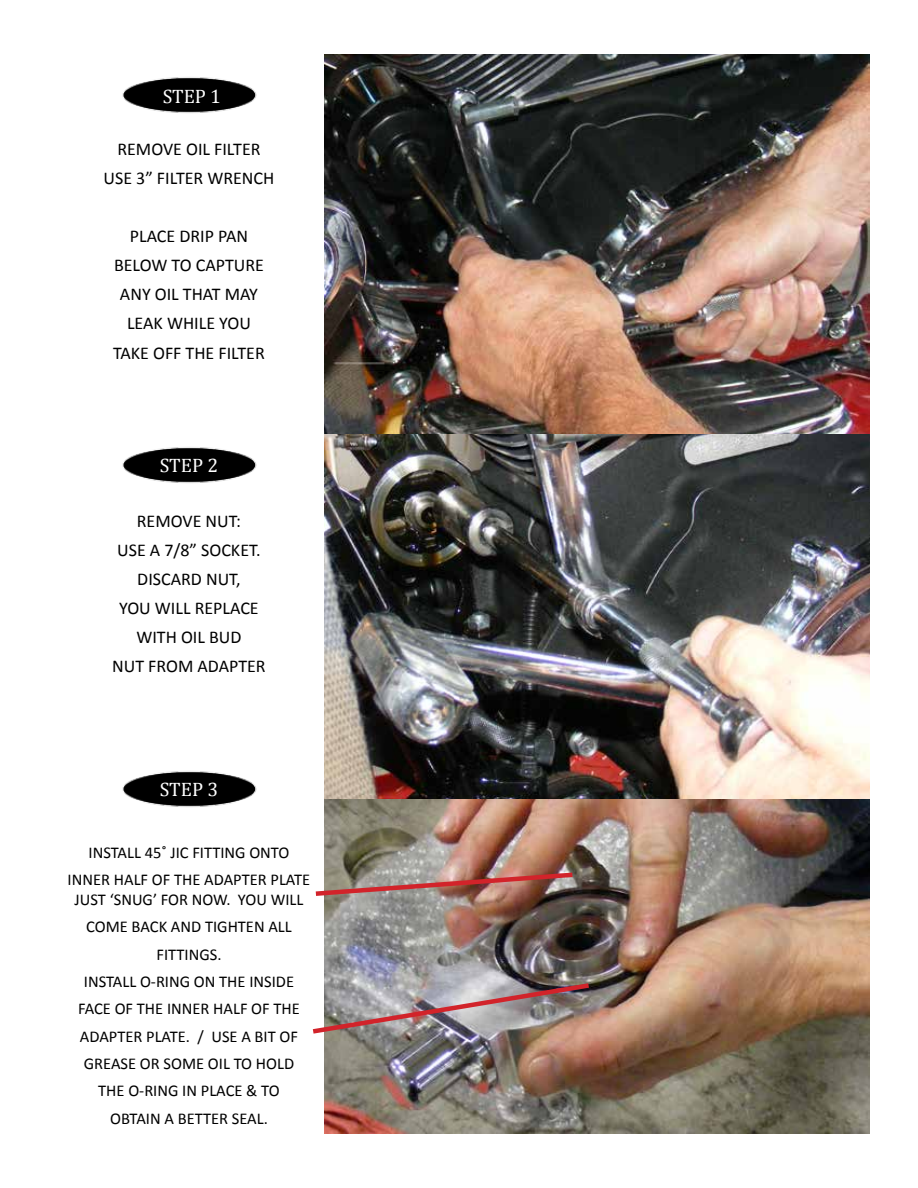
<style>
.page{position:relative;width:918px;height:1188px;background:#fff}
.page>*{position:absolute;margin:0;border:0;box-sizing:border-box;transform-origin:0 0}
.t1{font:19.5px "Cambria Math";color:#fff}
.t2{font:18px/29.1px "Calibri";color:#000;text-align:center}
.t3{font:16.5px/27.3px "Calibri";color:#000;text-align:center}
</style>
<div class="page">
<img style="left:324px;top:54px;width:546px;height:381px">
<img style="left:324px;top:435px;width:546px;height:364px">
<img style="left:324px;top:799px;width:546px;height:335px">
<img style="left:315px;top:870px;width:262px;height:29px">
<img style="left:312px;top:980px;width:282px;height:57px">
<img style="left:122px;top:77px;width:135px;height:36px">
<img style="left:122px;top:771px;width:135px;height:36px">
<img style="left:122px;top:447px;width:135px;height:36px">
<p class="t1" style="left:163px;top:85px;width:60px">STEP 1</p>
<p class="t2" style="left:104px;top:134px;width:172px">REMOVE OIL FILTER<br>USE 3” FILTER WRENCH</p>
<p class="t2" style="left:113px;top:222px;width:153px">PLACE DRIP PAN<br>BELOW TO CAPTURE<br>ANY OIL THAT MAY<br>LEAK WHILE YOU<br>TAKE OFF THE FILTER</p>
<p class="t1" style="left:160px;top:454px;width:60px">STEP 2</p>
<p class="t2" style="left:112px;top:506px;width:155px">REMOVE NUT:<br>USE A 7/8” SOCKET.<br>DISCARD NUT,<br>YOU WILL REPLACE<br>WITH OIL BUD<br>NUT FROM ADAPTER</p>
<p class="t1" style="left:160px;top:778px;width:60px">STEP 3</p>
<p class="t3" style="left:68px;top:839px;width:244px">INSTALL 45˚ JIC FITTING ONTO<br>INNER HALF OF THE ADAPTER PLATE</p>
<p class="t3" style="left:75px;top:886px;width:230px">JUST ‘SNUG’ FOR NOW. YOU WILL<br>COME BACK AND TIGHTEN ALL<br>FITTINGS.<br>INSTALL O-RING ON THE INSIDE<br>FACE OF THE INNER HALF OF THE<br>ADAPTER PLATE. / USE A BIT OF<br>GREASE OR SOME OIL TO HOLD<br>THE O-RING IN PLACE &amp; TO<br>OBTAIN A BETTER SEAL.</p>
</div>
